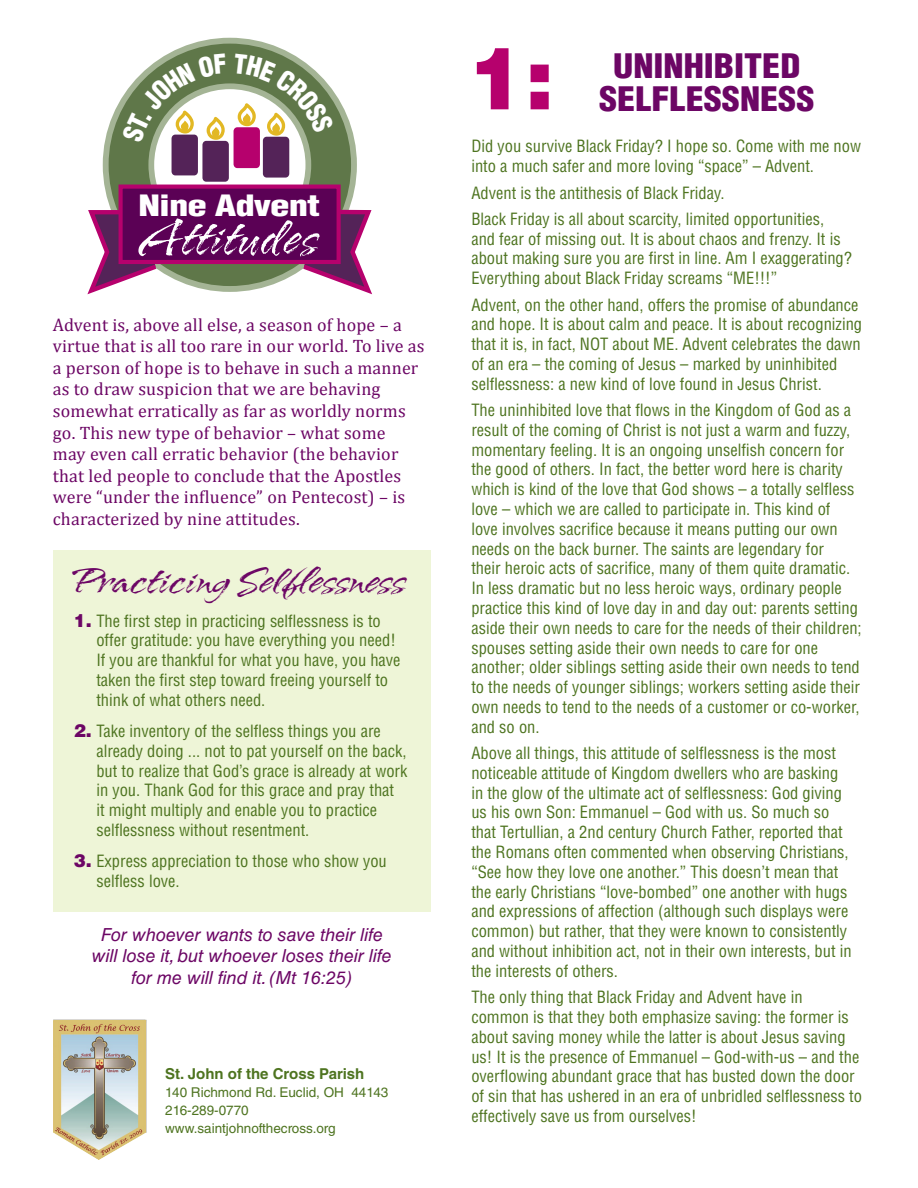
<style>
.page{position:relative;width:918px;height:1188px;background:#fff}
.page>*{position:absolute;margin:0;border:0;box-sizing:border-box;transform-origin:0 0}
.t1{font:900 85.5px "Helvetica LT Std";color:#b6016d}
.t2{font:56.55px "Arid ITC Std";color:#fff}
.t3{font:42px "Arid ITC Std";letter-spacing:-.02em;color:#6c0665;scale:1.1 1}
.t4{font:900 condensed 33px/33px "Helvetica LT Std";color:#6c0665;text-align:center;scale:1.1 1}
.t5{font:900 condensed 28.65px "Helvetica LT Std";letter-spacing:-.025em;color:#fff;scale:1.36 1}
.t6{font:18px/21.6px "Cambria";letter-spacing:.01em;color:#6c0665}
.t7{font:italic 18px/21.6px "Helvetica LT Std";color:#6c0665;text-align:center}
.t8{font:condensed 16.5px/19.8px "Helvetica LT Std";color:#4e7420}
.t9{font:700 15px "Helvetica LT Std";color:#4e7420}
.t10{font:13.5px "Helvetica LT Std";color:#4e7420}
.s1{font-weight:900;font-stretch:normal;font-size:18px;color:#6c0665}
</style>
<div class="page">
<div style="left:53px;top:550px;width:378px;height:362px;background:#eef5d7"></div>
<svg style="left:106px;top:41px;width:248px;height:248px;background:#73845e"></svg>
<div style="left:103px;top:38px;width:254px;height:254px;border:6px solid #a4b495;border-radius:50%"></div>
<svg style="left:87px;top:208px;width:74px;height:87px"></svg>
<svg style="left:298px;top:207px;width:74px;height:88px"></svg>
<div style="left:119px;top:185px;width:222px;height:79px;background:#5b0155;border:4px solid #b6016d"></div>
<img style="left:53px;top:1019px;width:94px;height:141px">
<svg style="left:122px;top:54px;width:212px;height:128px"></svg>
<p class="t5" style="left:138px;top:187px;width:135px">Nine Advent</p>
<p class="t2" style="left:139px;top:208px;width:180px">Attitudes</p>
<p class="t6" style="left:53px;top:314px;width:373px">Advent is, above all else, a season of hope – a virtue that is all too rare in our world. To live as a person of hope is to behave in such a manner as to draw suspicion that we are behaving somewhat erratically as far as worldly norms go. This new type of behavior – what some<br>may even call erratic behavior (the behavior that led people to conclude that the Apostles were “under the influence” on Pentecost) – is characterized by nine attitudes.</p>
<p class="t3" style="left:74px;top:558px;width:303px">Practicing Selflessness</p>
<p class="t8" style="left:96px;top:611px;width:306px;text-indent:-22px"><span class="s1">1.</span> The first step in practicing selflessness is to offer gratitude: you have everything you need!<br>If you are thankful for what you have, you have taken the first step toward freeing yourself to think of what others need.</p>
<p class="t8" style="left:96px;top:721px;width:313px;text-indent:-22px"><span class="s1">2.</span> Take inventory of the selfless things you are already doing ... not to pat yourself on the back, but to realize that God’s grace is already at work in you. Thank God for this grace and pray that<br>it might multiply and enable you to practice selflessness without resentment.</p>
<p class="t8" style="left:96px;top:851px;width:292px;text-indent:-22px"><span class="s1">3.</span> Express appreciation to those who show you selfless love.</p>
<p class="t7" style="left:92px;top:924px;width:302px">For whoever wants to save their life will lose it, but whoever loses their life for me will find it. (Mt 16:25)</p>
<p class="t9" style="left:165px;top:1064px;width:201px">St. John of the Cross Parish</p>
<p class="t10" style="left:165px;top:1084px;width:225px">140 Richmond Rd. Euclid, OH 44143</p>
<p class="t10" style="left:165px;top:1102px;width:85px">216-289-0770</p>
<p class="t10" style="left:165px;top:1120px;width:172px">www.saintjohnofthecross.org</p>
<p class="t1" style="left:468px;top:23px;width:87px">1:</p>
<p class="t4" style="left:599px;top:49px;width:197px">UNINHIBITED<br>SELFLESSNESS</p>
<p class="t8" style="left:471px;top:136px;width:391px">Did you survive Black Friday? I hope so. Come with me now into a much safer and more loving “space” – Advent.</p>
<p class="t8" style="left:471px;top:183px;width:255px">Advent is the antithesis of Black Friday.</p>
<p class="t8" style="left:471px;top:209px;width:382px">Black Friday is all about scarcity, limited opportunities, and fear of missing out. It is about chaos and frenzy. It is about making sure you are first in line. Am I exaggerating?<br>Everything about Black Friday screams “ME!!!”</p>
<p class="t8" style="left:471px;top:295px;width:392px">Advent, on the other hand, offers the promise of abundance and hope. It is about calm and peace. It is about recognizing that it is, in fact, NOT about ME. Advent celebrates the dawn of an era – the coming of Jesus – marked by uninhibited selflessness: a new kind of love found in Jesus Christ.</p>
<p class="t8" style="left:471px;top:400px;width:392px">The uninhibited love that flows in the Kingdom of God as a result of the coming of Christ is not just a warm and fuzzy, momentary feeling. It is an ongoing unselfish concern for the good of others. In fact, the better word here is charity which is kind of the love that God shows – a totally selfless love – which we are called to participate in. This kind of<br>love involves sacrifice because it means putting our own needs on the back burner. The saints are legendary for<br>their heroic acts of sacrifice, many of them quite dramatic.<br>In less dramatic but no less heroic ways, ordinary people practice this kind of love day in and day out: parents setting aside their own needs to care for the needs of their children; spouses setting aside their own needs to care for one another; older siblings setting aside their own needs to tend to the needs of younger siblings; workers setting aside their own needs to tend to the needs of a customer or co-worker, and so on.</p>
<p class="t8" style="left:471px;top:743px;width:382px">Above all things, this attitude of selflessness is the most noticeable attitude of Kingdom dwellers who are basking in the glow of the ultimate act of selflessness: God giving us his own Son: Emmanuel – God with us. So much so that Tertullian, a 2nd century Church Father, reported that the Romans often commented when observing Christians, “See how they love one another.” This doesn’t mean that the early Christians “love-bombed” one another with hugs and expressions of affection (although such displays were common) but rather, that they were known to consistently and without inhibition act, not in their own interests, but in the interests of others.</p>
<p class="t8" style="left:471px;top:987px;width:392px">The only thing that Black Friday and Advent have in common is that they both emphasize saving: the former is about saving money while the latter is about Jesus saving us! It is the presence of Emmanuel – God-with-us – and the overflowing abundant grace that has busted down the door of sin that has ushered in an era of unbridled selflessness to effectively save us from ourselves!</p>
</div>
